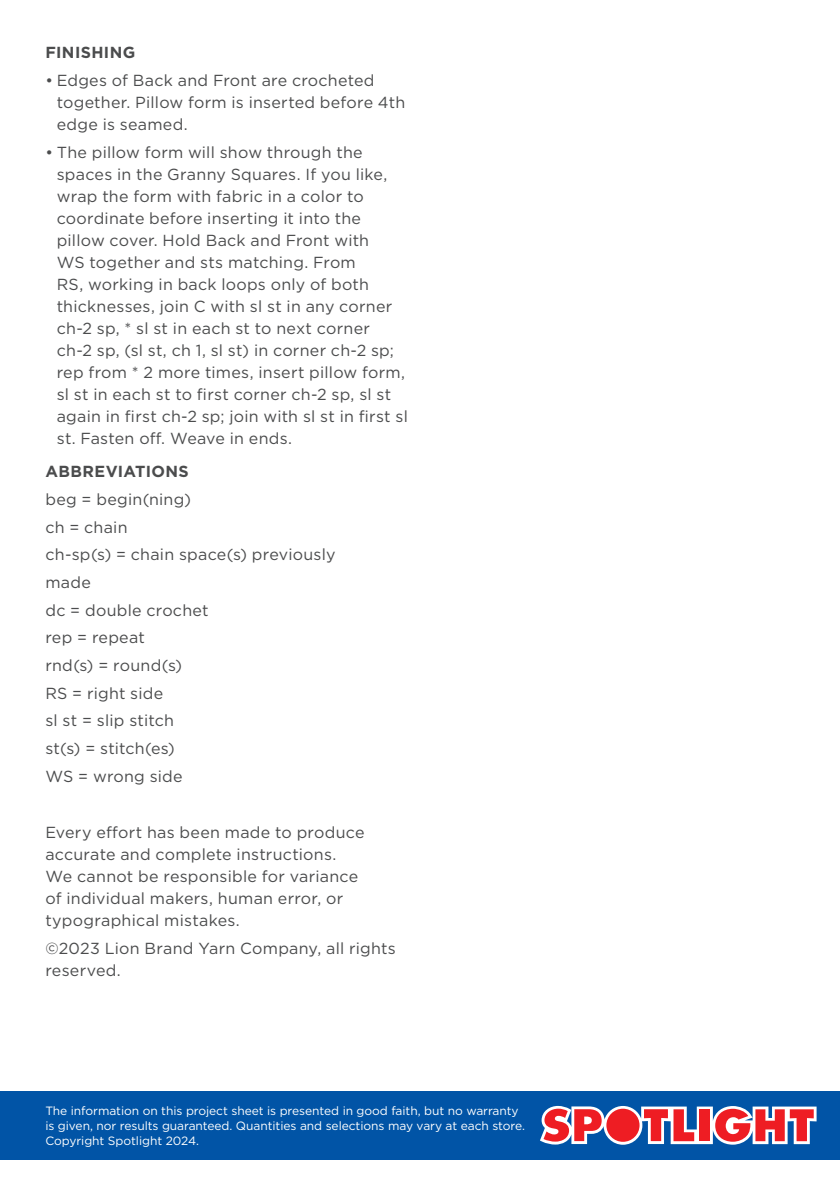
<style>
.page{position:relative;width:840px;height:1191px;background:#fff}
.page>*{position:absolute;margin:0;border:0;box-sizing:border-box;transform-origin:0 0}
.COPY{font:16px/22px "Gotham";letter-spacing:.015em;color:#4b4c4d}
.COPY-2{font:700 16px "Gotham";letter-spacing:.025em;color:#4b4c4d}
.t1{font:12px/15px "Gotham";letter-spacing:-.005em;color:#fff}
</style>
<div class="page">
<div style="left:0;top:1090px;width:839px;height:69px;background:#0154a6"></div>
<svg style="left:540px;top:1106px;width:276px;height:38px;background:#c77183"></svg>
<p class="COPY-2" style="left:45px;top:42px;width:91px">FINISHING</p>
<p class="COPY" style="left:57px;top:69px;width:350px;text-indent:-11px">• Edges of Back and Front are crocheted together. Pillow form is inserted before 4th edge is seamed.</p>
<p class="COPY" style="left:57px;top:140px;width:352px;text-indent:-11px">• The pillow form will show through the spaces in the Granny Squares. If you like, wrap the form with fabric in a color to coordinate before inserting it into the pillow cover. Hold Back and Front with<br>WS together and sts matching. From<br>RS, working in back loops only of both thicknesses, join C with sl st in any corner ch-2 sp, * sl st in each st to next corner ch-2 sp, (sl st, ch 1, sl st) in corner ch-2 sp; rep from * 2 more times, insert pillow form, sl st in each st to first corner ch-2 sp, sl st again in first ch-2 sp; join with sl st in first sl st. Fasten off. Weave in ends.</p>
<p class="COPY-2" style="left:45px;top:461px;width:145px">ABBREVIATIONS</p>
<p class="COPY" style="left:45px;top:488px;width:147px">beg = begin(ning)</p>
<p class="COPY" style="left:45px;top:516px;width:84px">ch = chain</p>
<p class="COPY" style="left:45px;top:543px;width:291px">ch-sp(s) = chain space(s) previously</p>
<p class="COPY" style="left:45px;top:571px;width:47px">made</p>
<p class="COPY" style="left:45px;top:599px;width:165px">dc = double crochet</p>
<p class="COPY" style="left:45px;top:626px;width:101px">rep = repeat</p>
<p class="COPY" style="left:45px;top:654px;width:138px">rnd(s) = round(s)</p>
<p class="COPY" style="left:45px;top:682px;width:119px">RS = right side</p>
<p class="COPY" style="left:45px;top:709px;width:130px">sl st = slip stitch</p>
<p class="COPY" style="left:45px;top:737px;width:131px">st(s) = stitch(es)</p>
<p class="COPY" style="left:45px;top:765px;width:139px">WS = wrong side</p>
<p class="COPY" style="left:45px;top:821px;width:320px">Every effort has been made to produce accurate and complete instructions.<br>We cannot be responsible for variance of individual makers, human error, or typographical mistakes.</p>
<p class="COPY" style="left:45px;top:937px;width:352px">©2023 Lion Brand Yarn Company, all rights reserved.</p>
<p class="t1" style="left:45px;top:1103px;width:481px">The information on this project sheet is presented in good faith, but no warranty is given, nor results guaranteed. Quantities and selections may vary at each store.<br>Copyright Spotlight 2024.</p>
</div>
